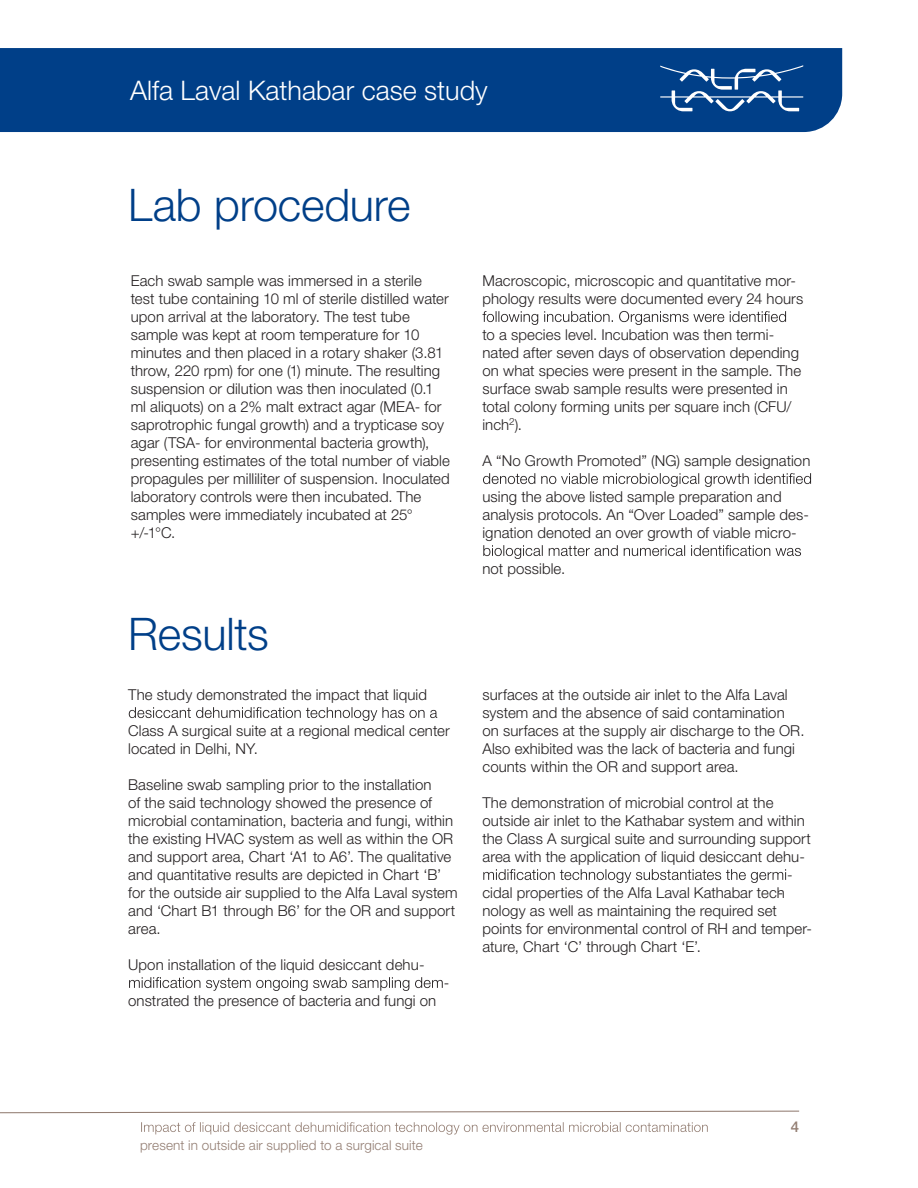
<style>
.page{position:relative;width:918px;height:1188px;background:#fff}
.page>*{position:absolute;margin:0;border:0;box-sizing:border-box;transform-origin:0 0}
.t1{font:300 45px "Helvetica Neue LT Std";letter-spacing:-.005em;color:#003f88}
.t2{font:300 27px "Helvetica Neue LT Std";color:#fff}
.t3{font:300 15px/18px "Helvetica Neue LT Std";letter-spacing:.005em;color:#231f20}
.t4{font:500 15px "Helvetica Neue LT Std";color:#937e73}
.t5{font:300 13.5px "Helvetica Neue LT Std";letter-spacing:.01em;color:#937e73}
</style>
<div class="page">
<div style="left:0;top:48px;width:842px;height:84px;background:#003f88"></div>
<svg style="left:0;top:1110px;width:800px;height:4px"></svg>
<svg style="left:141px;top:1122px;width:567px;height:13px"></svg>
<svg style="left:660px;top:65px;width:143px;height:46px;background:#30639e"></svg>
<svg style="left:483px;top:311px;width:303px;height:14px"></svg>
<svg style="left:483px;top:473px;width:328px;height:14px"></svg>
<svg style="left:483px;top:545px;width:318px;height:14px"></svg>
<svg style="left:129px;top:707px;width:308px;height:14px"></svg>
<svg style="left:129px;top:977px;width:314px;height:14px"></svg>
<svg style="left:483px;top:869px;width:303px;height:14px"></svg>
<h2 class="t2" style="left:130px;top:74px;width:359px">Alfa Laval Kathabar case study</h2>
<h1 class="t1" style="left:128px;top:178px;width:284px">Lab procedure</h1>
<p class="t3" style="left:131px;top:271px;width:321px">Each swab sample was immersed in a sterile<br>test tube containing 10 ml of sterile distilled water upon arrival at the laboratory. The test tube sample was kept at room temperature for 10 minutes and then placed in a rotary shaker (3.81 throw, 220 rpm) for one (1) minute. The resulting suspension or dilution was then inoculated (0.1 ml aliquots) on a 2% malt extract agar (MEA- for saprotrophic fungal growth) and a trypticase soy agar (TSA- for environmental bacteria growth), presenting estimates of the total number of viable propagules per milliliter of suspension. Inoculated laboratory controls were then incubated. The samples were immediately incubated at 25° +/-1°C.</p>
<p class="t3" style="left:482px;top:271px;width:322px">Macroscopic, microscopic and quantitative mor&shy;phology results were documented every 24 hours</p>
<p class="t3" style="left:482px;top:325px;width:320px">to a species level. Incubation was then termi&shy;nated after seven days of observation depending on what species were present in the sample. The surface swab sample results were presented in total colony forming units per square inch (CFU/ inch<sup>2</sup>).</p>
<p class="t3" style="left:482px;top:451px;width:329px">A “No Growth Promoted” (NG) sample designation</p>
<p class="t3" style="left:482px;top:487px;width:328px">using the above listed sample preparation and analysis protocols. An “Over Loaded” sample des&shy;ignation denoted an over growth of viable micro-</p>
<p class="t3" style="left:482px;top:559px;width:84px">not possible.</p>
<h1 class="t1" style="left:128px;top:606px;width:142px">Results</h1>
<p class="t3" style="left:128px;top:685px;width:300px">The study demonstrated the impact that liquid</p>
<p class="t3" style="left:128px;top:721px;width:323px">Class A surgical suite at a regional medical center located in Delhi, NY.</p>
<p class="t3" style="left:128px;top:775px;width:331px">Baseline swab sampling prior to the installation<br>of the said technology showed the presence of microbial contamination, bacteria and fungi, within the existing HVAC system as well as within the OR and support area, Chart ‘A1 to A6’. The qualitative and quantitative results are depicted in Chart ‘B’ for the outside air supplied to the Alfa Laval system and ‘Chart B1 through B6’ for the OR and support area.</p>
<p class="t3" style="left:128px;top:955px;width:298px">Upon installation of the liquid desiccant dehu-</p>
<p class="t3" style="left:444px;top:973px;width:7px">-</p>
<p class="t3" style="left:128px;top:991px;width:310px">onstrated the presence of bacteria and fungi on</p>
<p class="t3" style="left:482px;top:685px;width:324px">surfaces at the outside air inlet to the Alfa Laval system and the absence of said contamination on surfaces at the supply air discharge to the OR.<br>Also exhibited was the lack of bacteria and fungi counts within the OR and support area.</p>
<p class="t3" style="left:482px;top:793px;width:293px">The demonstration of microbial control at the</p>
<p class="t3" style="left:482px;top:811px;width:324px">outside air inlet to the Kathabar system and within</p>
<p class="t3" style="left:482px;top:829px;width:330px">the Class A surgical suite and surrounding support</p>
<p class="t3" style="left:482px;top:847px;width:324px">area with the application of liquid desiccant dehu-</p>
<p class="t3" style="left:787px;top:865px;width:7px">-</p>
<p class="t3" style="left:482px;top:883px;width:304px">cidal properties of the Alfa Laval Kathabar tech-</p>
<p class="t3" style="left:482px;top:901px;width:296px">nology as well as maintaining the required set</p>
<p class="t3" style="left:482px;top:919px;width:331px">points for environmental control of RH and temper-</p>
<p class="t3" style="left:482px;top:937px;width:220px">ature, Chart ‘C’ through Chart ‘E’.</p>
<p class="t5" style="left:140px;top:1137px;width:284px">present in outside air supplied to a surgical suite</p>
<p class="t4" style="left:791px;top:1118px;width:10px">4</p>
</div>
